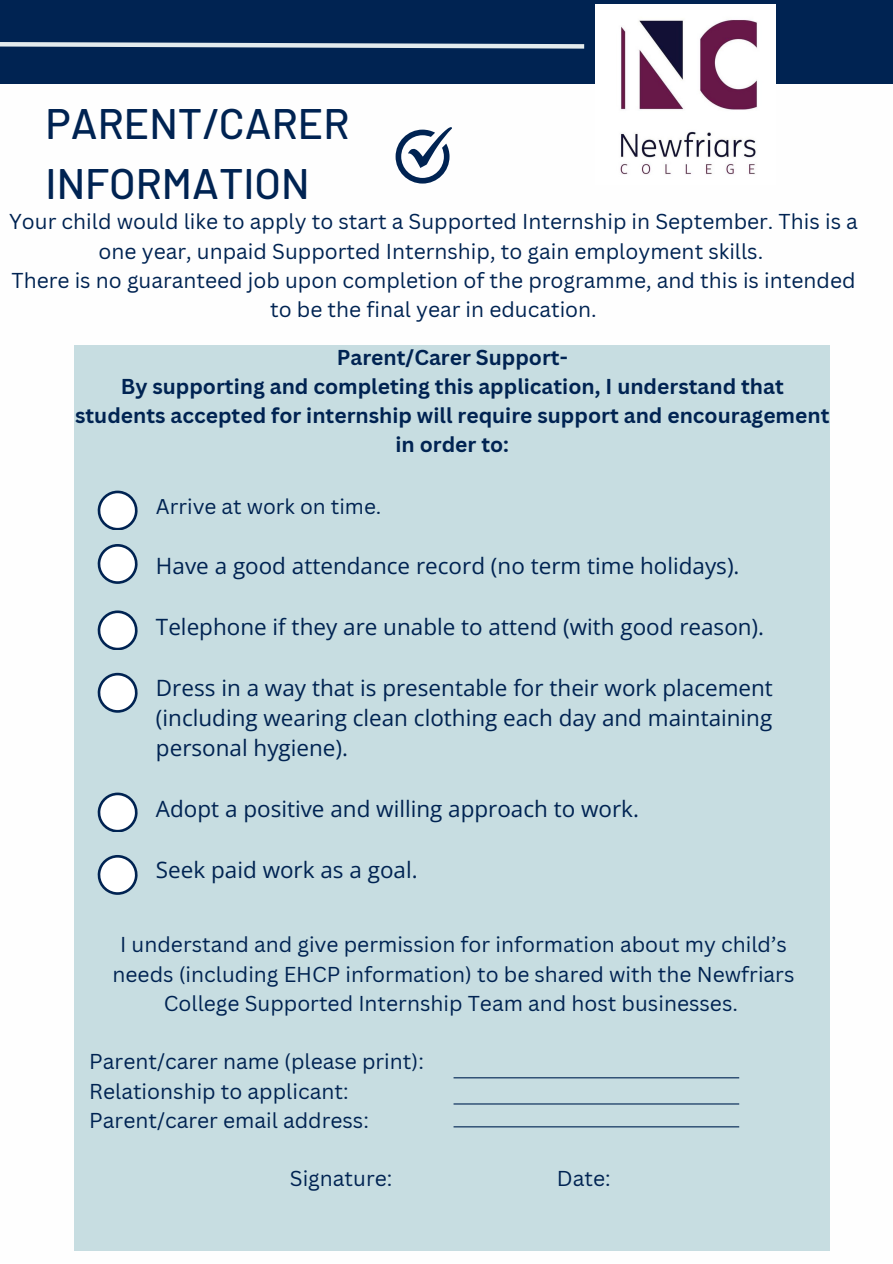
<style>
.page{position:relative;width:893px;height:1264px;background:#fff}
.page>*{position:absolute;margin:0;border:0;box-sizing:border-box;transform-origin:0 0}
.t1{font:500 42.6px/59.6px "Barlow";color:#002352}
.t2{font:22.5px/30.3px "Open Sans";color:#002352}
.t3{font:21px/29.2px "Canva Sans";color:#002352;text-align:center}
.t4{font:700 21px/29.2px "Canva Sans";color:#002352;text-align:center}
.t5{font:20.7px "Canva Sans";color:#002352}
</style>
<div class="page">
<div style="left:0;top:0;width:892px;height:84px;background:#002352"></div>
<svg style="left:0;top:42px;width:585px;height:7px"></svg>
<img style="left:595px;top:4px;width:180px;height:171px">
<svg style="left:395px;top:127px;width:57px;height:56px"></svg>
<div style="left:75px;top:345px;width:754px;height:905px;background:#c7dde1"></div>
<svg style="left:98px;top:490px;width:39px;height:40px"></svg>
<svg style="left:98px;top:544px;width:39px;height:39px"></svg>
<svg style="left:98px;top:610px;width:39px;height:40px"></svg>
<svg style="left:98px;top:673px;width:39px;height:39px"></svg>
<svg style="left:98px;top:792px;width:39px;height:40px"></svg>
<svg style="left:98px;top:855px;width:39px;height:39px"></svg>
<hr style="left:453px;top:1077px;width:286px;height:1px;background:#002352">
<hr style="left:453px;top:1103px;width:286px;height:1px;background:#002352">
<hr style="left:453px;top:1126px;width:286px;height:1px;background:#002352">
<p class="t1" style="left:46px;top:93px;width:305px">PARENT/CARER<br>INFORMATION</p>
<p class="t3" style="left:9px;top:207px;width:850px">Your child would like to apply to start a Supported Internship in September. This is a one year, unpaid Supported Internship, to gain employment skills.</p>
<p class="t3" style="left:11px;top:265px;width:845px">There is no guaranteed job upon completion of the programme, and this is intended to be the final year in education.</p>
<p class="t4" style="left:337px;top:342px;width:232px">Parent/Carer Support-</p>
<p class="t4" style="left:75px;top:371px;width:755px">By supporting and completing this application, I understand that students accepted for internship will require support and encouragement in order to:</p>
<p class="t5" style="left:156px;top:491px;width:227px">Arrive at work on time.</p>
<p class="t2" style="left:156px;top:550px;width:585px">Have a good attendance record (no term time holidays).</p>
<p class="t2" style="left:156px;top:611px;width:609px">Telephone if they are unable to attend (with good reason).</p>
<p class="t2" style="left:156px;top:671px;width:618px">Dress in a way that is presentable for their work placement (including wearing clean clothing each day and maintaining</p>
<p class="t2" style="left:156px;top:732px;width:193px">personal hygiene).</p>
<p class="t2" style="left:156px;top:793px;width:484px">Adopt a positive and willing approach to work.</p>
<p class="t2" style="left:156px;top:854px;width:263px">Seek paid work as a goal.</p>
<p class="t3" style="left:113px;top:929px;width:683px">I understand and give permission for information about my child’s needs (including EHCP information) to be shared with the Newfriars<br>College Supported Internship Team and host businesses.</p>
<p class="t3" style="left:89px;top:1046px;width:336px">Parent/carer name (please print):</p>
<p class="t3" style="left:89px;top:1075px;width:261px">Relationship to applicant:</p>
<p class="t3" style="left:89px;top:1105px;width:281px">Parent/carer email address:</p>
<p class="t3" style="left:290px;top:1163px;width:104px">Signature:</p>
<p class="t3" style="left:557px;top:1163px;width:55px">Date:</p>
</div>
